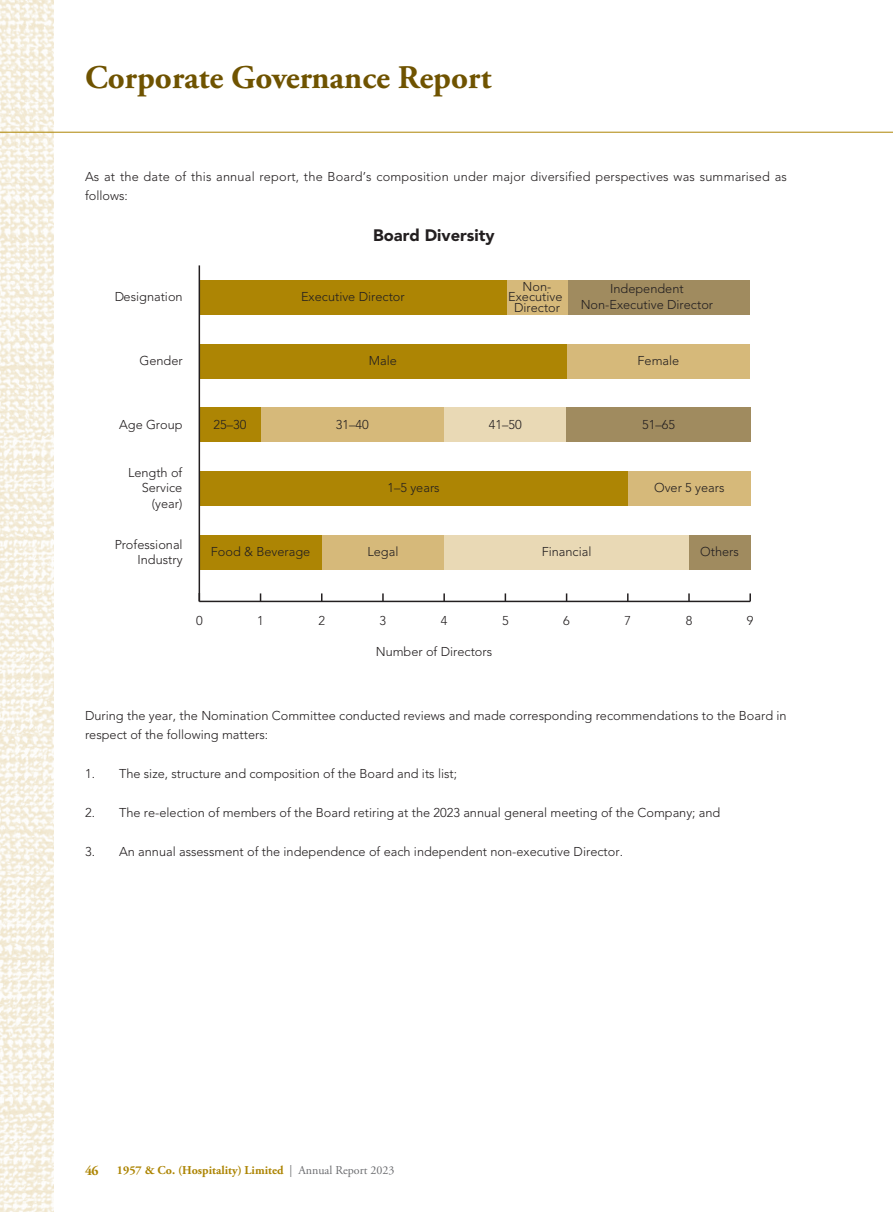
<style>
.page{position:relative;width:893px;height:1212px;background:#fff}
.page>*{position:absolute;margin:0;border:0;box-sizing:border-box;transform-origin:0 0}
.t1{font:700 33px "Adobe Garamond Pro";color:#6f5300}
.t2{font:900 16.5px "Avenir LT Std";color:#231f20}
.t3{font:700 13.5px "Adobe Garamond Pro";color:#ad8504}
._00_txt{font:300 12.75px/15.3px "Avenir LT Std";color:#231f20}
.t4{font:700 12px "Adobe Garamond Pro";color:#ad8504}
.s1{font-weight:400;color:#6c6d70}
</style>
<div class="page">
<img style="left:0;top:0;width:53px;height:1212px">
<hr style="left:0;top:132px;width:893px;height:1px;background:#ad8504">
<div style="left:568px;top:280px;width:182px;height:34px;background:#a08b5f"></div>
<div style="left:261px;top:408px;width:183px;height:34px;background:#d6b97a"></div>
<div style="left:444px;top:408px;width:122px;height:34px;background:#e9d9b5"></div>
<div style="left:689px;top:535px;width:61px;height:35px;background:#a08b5f"></div>
<div style="left:506px;top:280px;width:62px;height:34px;background:#d6b97a"></div>
<div style="left:567px;top:344px;width:183px;height:34px;background:#d6b97a"></div>
<div style="left:628px;top:471px;width:123px;height:35px;background:#d6b97a"></div>
<div style="left:322px;top:535px;width:122px;height:35px;background:#d6b97a"></div>
<div style="left:444px;top:535px;width:245px;height:35px;background:#e9d9b5"></div>
<div style="left:199px;top:280px;width:307px;height:34px;background:#ad8504"></div>
<div style="left:199px;top:344px;width:368px;height:34px;background:#ad8504"></div>
<div style="left:199px;top:408px;width:62px;height:34px;background:#ad8504"></div>
<div style="left:199px;top:471px;width:429px;height:35px;background:#ad8504"></div>
<div style="left:199px;top:535px;width:123px;height:35px;background:#ad8504"></div>
<hr style="left:199px;top:601px;width:551px;height:1px;background:#231f20">
<svg style="left:382px;top:593px;width:2px;height:8px"></svg>
<svg style="left:443px;top:593px;width:2px;height:8px"></svg>
<svg style="left:627px;top:593px;width:2px;height:8px"></svg>
<svg style="left:688px;top:593px;width:2px;height:8px"></svg>
<svg style="left:749px;top:593px;width:2px;height:8px"></svg>
<hr style="left:199px;top:265px;width:1px;height:336px;background:#231f20">
<div style="left:566px;top:408px;width:185px;height:34px;background:#a08b5f"></div>
<h1 class="t1" style="left:85px;top:58px;width:408px">Corporate Governance Report</h1>
<p class="_00_txt" style="left:85px;top:167px;width:703px;line-height:19.5px">As at the date of this annual report, the Board’s composition under major diversified perspectives was summarised as follows:</p>
<p class="t2" style="left:373px;top:225px;width:123px">Board Diversity</p>
<p class="_00_txt" style="left:114px;top:289px;width:70px">Designation</p>
<p class="_00_txt" style="left:301px;top:289px;width:105px">Executive Director</p>
<p class="_00_txt" style="left:508px;top:281px;width:56px;line-height:10.5px;text-align:center">Non-<br>Executive<br>Director</p>
<p class="_00_txt" style="left:581px;top:281px;width:134px;text-align:center">Independent<br>Non-Executive Director</p>
<p class="_00_txt" style="left:139px;top:353px;width:45px">Gender</p>
<p class="_00_txt" style="left:369px;top:353px;width:30px">Male</p>
<p class="_00_txt" style="left:637px;top:353px;width:43px">Female</p>
<p class="_00_txt" style="left:119px;top:417px;width:65px">Age Group</p>
<p class="_00_txt" style="left:128px;top:465px;width:56px;text-align:right">Length of<br>Service (year)</p>
<p class="_00_txt" style="left:114px;top:537px;width:70px;text-align:right">Professional<br>Industry</p>
<p class="_00_txt" style="left:213px;top:417px;width:34px">25–30</p>
<p class="_00_txt" style="left:336px;top:417px;width:34px">31–40</p>
<p class="_00_txt" style="left:489px;top:417px;width:34px">41–50</p>
<p class="_00_txt" style="left:642px;top:417px;width:34px">51–65</p>
<p class="_00_txt" style="left:387px;top:480px;width:54px">1–5 years</p>
<p class="_00_txt" style="left:654px;top:480px;width:72px">Over 5 years</p>
<p class="_00_txt" style="left:211px;top:544px;width:101px">Food &amp; Beverage</p>
<p class="_00_txt" style="left:367px;top:544px;width:32px">Legal</p>
<p class="_00_txt" style="left:542px;top:544px;width:51px">Financial</p>
<p class="_00_txt" style="left:700px;top:544px;width:40px">Others</p>
<p class="_00_txt" style="left:196px;top:613px;width:8px">0</p>
<p class="_00_txt" style="left:257px;top:613px;width:8px">1</p>
<p class="_00_txt" style="left:318px;top:613px;width:8px">2</p>
<p class="_00_txt" style="left:380px;top:613px;width:8px">3</p>
<p class="_00_txt" style="left:441px;top:613px;width:8px">4</p>
<p class="_00_txt" style="left:502px;top:613px;width:8px">5</p>
<p class="_00_txt" style="left:563px;top:613px;width:8px">6</p>
<p class="_00_txt" style="left:624px;top:613px;width:8px">7</p>
<p class="_00_txt" style="left:686px;top:613px;width:8px">8</p>
<p class="_00_txt" style="left:747px;top:613px;width:8px">9</p>
<p class="_00_txt" style="left:376px;top:644px;width:118px">Number of Directors</p>
<p class="_00_txt" style="left:85px;top:705px;width:703px;line-height:19.5px">During the year, the Nomination Committee conducted reviews and made corresponding recommendations to the Board in respect of the following matters:</p>
<p class="_00_txt" style="left:85px;top:766px;width:374px">1. The size, structure and composition of the Board and its list;</p>
<p class="_00_txt" style="left:85px;top:805px;width:637px">2. The re-election of members of the Board retiring at the 2023 annual general meeting of the Company; and</p>
<p class="_00_txt" style="left:85px;top:844px;width:539px">3. An annual assessment of the independence of each independent non-executive Director.</p>
<p class="t3" style="left:85px;top:1163px;width:15px">46</p>
<p class="t4" style="left:117px;top:1163px;width:279px">1957 &amp; Co. (Hospitality) Limited <span class="s1">| Annual Report 2023</span></p>
</div>
